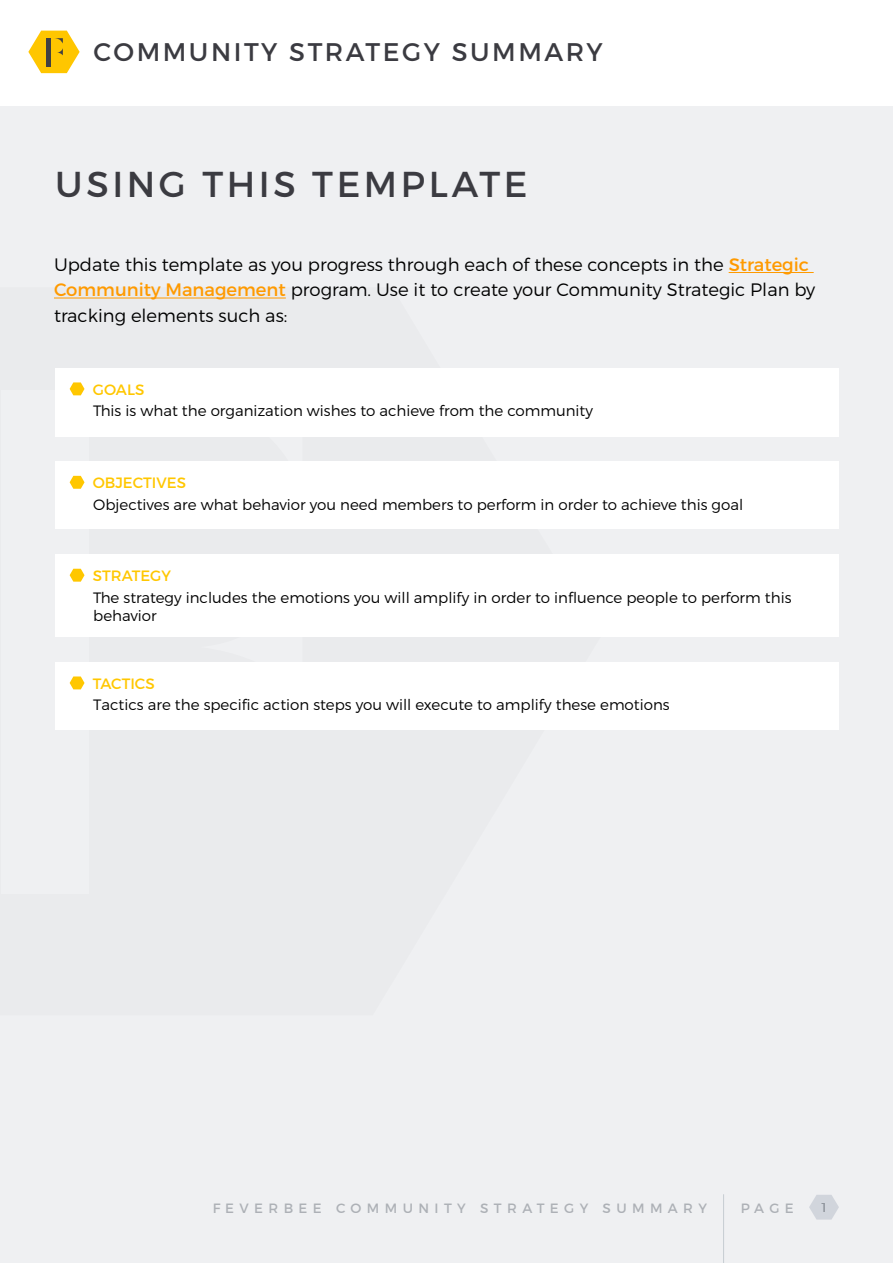
<style>
.page{position:relative;width:893px;height:1263px;background:#fff}
.page>*{position:absolute;margin:0;border:0;box-sizing:border-box;transform-origin:0 0}
.t1{font:36px "Montserrat";letter-spacing:.1em;color:#3b3b41}
.t2{font:25.5px "Montserrat";letter-spacing:.1em;color:#3b3b41}
.t3{font:300 18px/25.5px "Montserrat";color:#000}
.t4{font:300 15px/18px "Montserrat";color:#000}
.t5{font:15px "Montserrat";color:#ffc700}
.t6{font:13.5px "Montserrat";letter-spacing:.4em;color:#6b717a}
.s1{font-weight:400;color:#ff9a00}
</style>
<div class="page">
<div style="left:0;top:106px;width:893px;height:1157px;background:#eff0f2"></div>
<svg style="left:28px;top:31px;width:52px;height:42px"></svg>
<svg style="left:144px;top:436px;width:158px;height:26px"></svg>
<hr style="left:723px;top:1194px;width:1px;height:69px;background:#b0b8bf">
<svg style="left:809px;top:1195px;width:30px;height:24px"></svg>
<div style="left:55px;top:554px;width:783px;height:83px;background:#fff"></div>
<div style="left:55px;top:662px;width:783px;height:68px;background:#fff"></div>
<div style="left:55px;top:462px;width:783px;height:67px;background:#fff"></div>
<div style="left:55px;top:368px;width:783px;height:68px;background:#fff"></div>
<svg style="left:70px;top:569px;width:15px;height:13px"></svg>
<svg style="left:70px;top:676px;width:15px;height:13px"></svg>
<svg style="left:70px;top:476px;width:15px;height:13px"></svg>
<hr style="left:729px;top:272px;width:85px;height:1px;background:#ff9a00">
<hr style="left:54px;top:298px;width:232px;height:1px;background:#ff9a00">
<svg style="left:70px;top:382px;width:15px;height:13px"></svg>
<h2 class="t2" style="left:94px;top:36px;width:511px">COMMUNITY STRATEGY SUMMARY</h2>
<h1 class="t1" style="left:55px;top:162px;width:474px">USING THIS TEMPLATE</h1>
<p class="t3" style="left:54px;top:251px;width:763px">Update this template as you progress through each of these concepts in the <span class="s1">Strategic<br>Community Management</span> program. Use it to create your Community Strategic Plan by tracking elements such as:</p>
<p class="t5" style="left:93px;top:380px;width:53px">GOALS</p>
<p class="t4" style="left:93px;top:401px;width:501px">This is what the organization wishes to achieve from the community</p>
<p class="t5" style="left:93px;top:474px;width:95px">OBJECTIVES</p>
<p class="t4" style="left:93px;top:495px;width:652px">Objectives are what behavior you need members to perform in order to achieve this goal</p>
<p class="t5" style="left:93px;top:567px;width:80px">STRATEGY</p>
<p class="t4" style="left:93px;top:588px;width:700px">The strategy includes the emotions you will amplify in order to influence people to perform this behavior</p>
<p class="t5" style="left:93px;top:674px;width:63px">TACTICS</p>
<p class="t4" style="left:93px;top:696px;width:578px">Tactics are the specific action steps you will execute to amplify these emotions</p>
<p class="t6" style="left:212px;top:1200px;width:496px">FEVERBEE COMMUNITY STRATEGY SUMMARY</p>
<p class="t6" style="left:740px;top:1199px;width:55px">PAGE</p>
<p class="t6" style="left:821px;top:1199px;width:7px">1</p>
</div>
